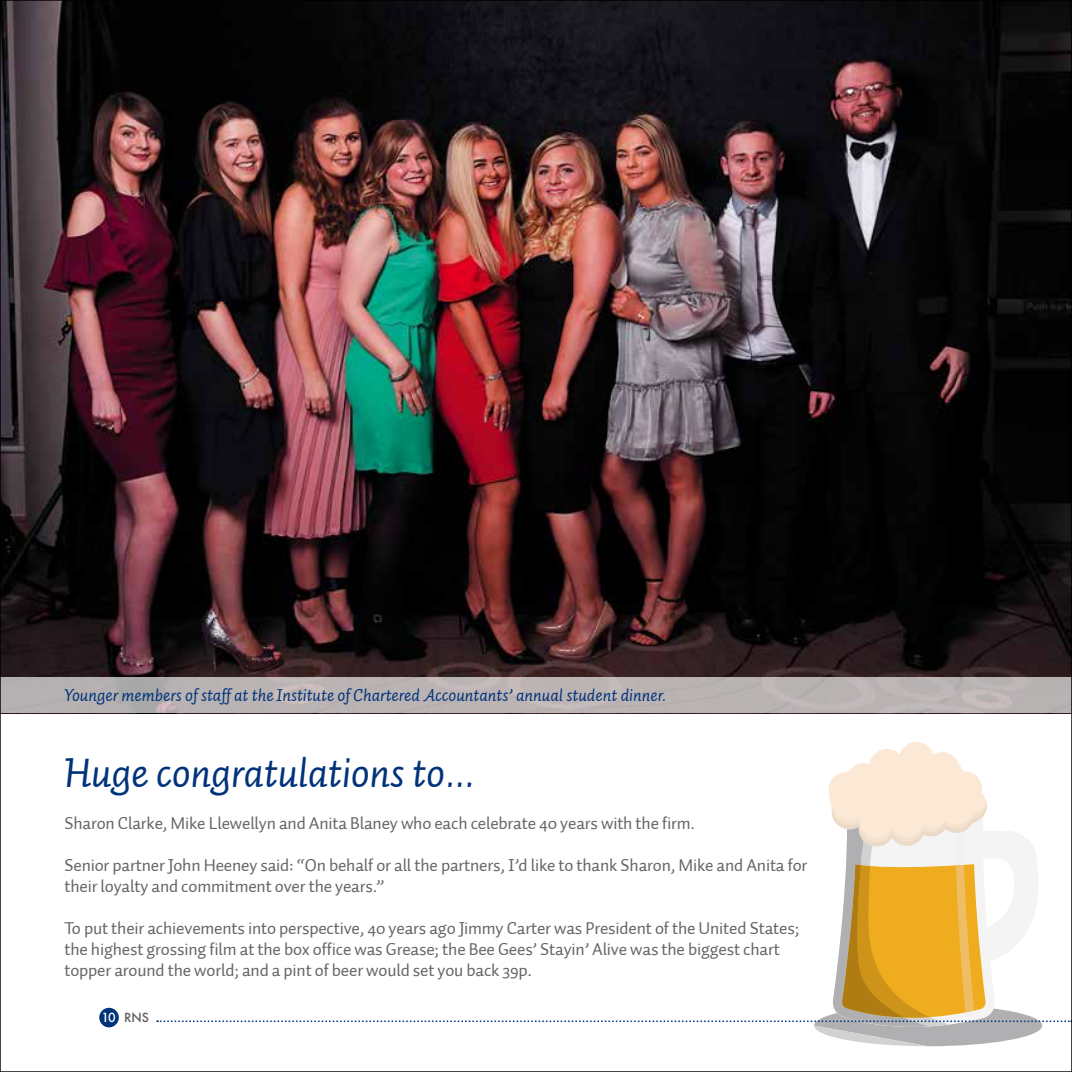
<style>
.page{position:relative;width:1072px;height:1072px;background:#fff}
.page>*{position:absolute;margin:0;border:0;box-sizing:border-box;transform-origin:0 0}
.t1{font:italic 42px "Auto 2";letter-spacing:-.01em;color:#00337a}
.t2{font:17.5px/21px "Auto 2";letter-spacing:-.01em;color:#656469}
.t3{font:italic 17.5px "Auto 2";letter-spacing:-.005em;color:#00337a}
.t4{font:500 12.25px "Futura";color:#5c5b60}
.s1{color:#fff}
</style>
<div class="page">
<svg style="left:157px;top:742px;width:915px;height:304px"></svg>
<div style="left:99px;top:1007px;width:20px;height:20px;background:#00337a;border-radius:50%"></div>
<img style="left:2px;top:2px;width:1067px;height:712px">
<svg style="left:2px;top:677px;width:1067px;height:36px;background:#b9b2b3"></svg>
<p class="t3" style="left:64px;top:683px;width:603px">Younger members of staff at the Institute of Chartered Accountants’ annual student dinner.</p>
<h1 class="t1" style="left:64px;top:745px;width:411px">Huge congratulations to...</h1>
<p class="t2" style="left:64px;top:812px;width:632px">Sharon Clarke, Mike Llewellyn and Anita Blaney who each celebrate 40 years with the firm.</p>
<p class="t2" style="left:64px;top:854px;width:744px">Senior partner John Heeney said: “On behalf or all the partners, I’d like to thank Sharon, Mike and Anita for their loyalty and commitment over the years.”</p>
<p class="t2" style="left:64px;top:917px;width:736px">To put their achievements into perspective, 40 years ago Jimmy Carter was President of the United States; the highest grossing film at the box office was Grease; the Bee Gees’ Stayin’ Alive was the biggest chart topper around the world; and a pint of beer would set you back 39p.</p>
<p class="t4" style="left:101px;top:1008px;width:49px"><span class="s1">10</span> RNS</p>
</div>
